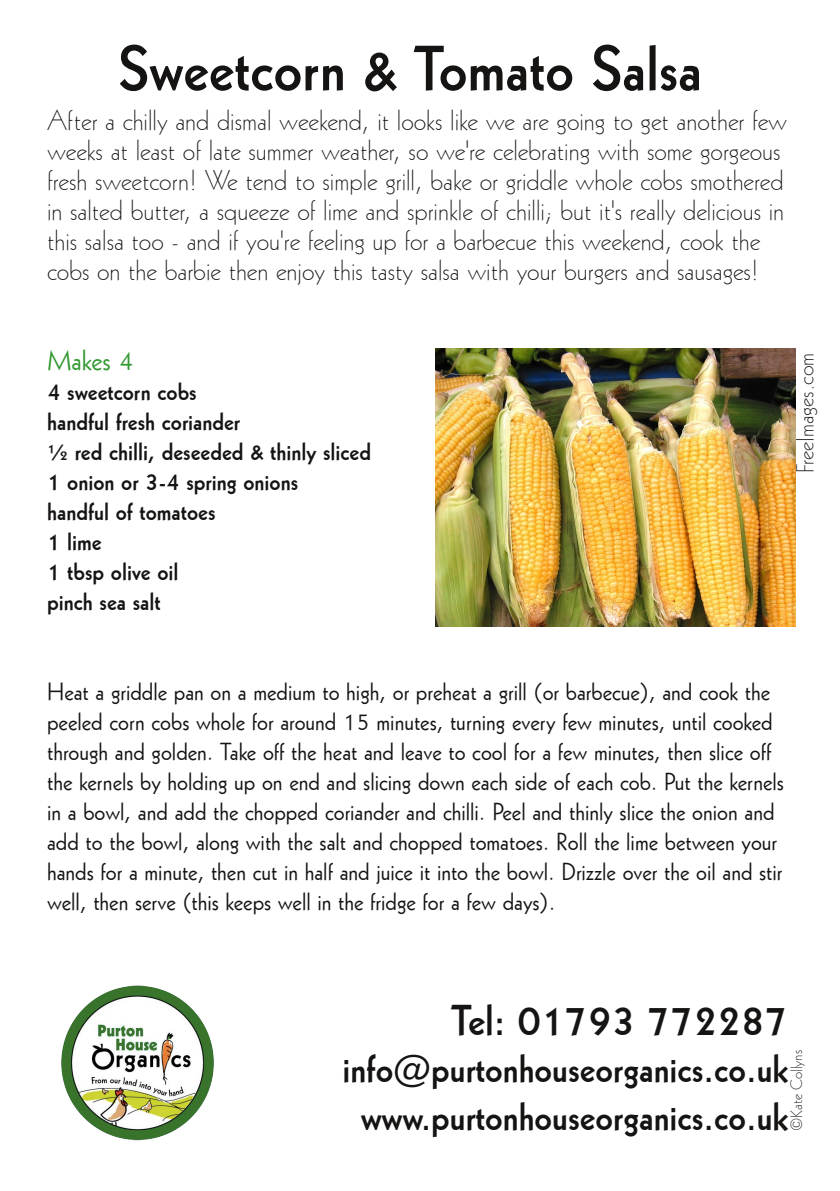
<style>
.page{position:relative;width:840px;height:1191px;background:#fff}
.page>*{position:absolute;margin:0;border:0;box-sizing:border-box;transform-origin:0 0}
.t1{font:62px "Geometric 231 BT Bold C";color:#161413}
.t2{font:42px "Geometric 231 BT Bold C";color:#161413}
.t3{font:38px/47.4px "Geometric 231 BT Bold C";color:#161413;text-align:center}
.t4{font:28px/30px "Geometric 231 BT Light C";color:#161413}
.t5{font:28px "Geometric 231 BT Roman C";color:#393}
.t6{font:24px/30px "Geometric 231 BT Roman C";color:#161413}
.t7{font:24px/30px "Geometric 231 BT Bold C";color:#161413}
.t8{font:24px "Geometric 231 BT Light C";color:#161413}
.t9{font:16px "Geometric 231 BT Light C";color:#161413}
</style>
<div class="page">
<img style="left:61px;top:985px;width:154px;height:156px">
<img style="left:435px;top:348px;width:360px;height:278px">
<h1 class="t1" style="left:118px;top:27px;width:585px">Sweetcorn &amp; Tomato Salsa</h1>
<p class="t4" style="left:47px;top:105px;width:741px">After a chilly and dismal weekend, it looks like we are going to get another few weeks at least of late summer weather, so we're celebrating with some gorgeous fresh sweetcorn! We tend to simple grill, bake or griddle whole cobs smothered in salted butter, a squeeze of lime and sprinkle of chilli; but it's really delicious in this salsa too - and if you're feeling up for a barbecue this weekend, cook the cobs on the barbie then enjoy this tasty salsa with your burgers and sausages!</p>
<p class="t5" style="left:47px;top:342px;width:88px">Makes 4</p>
<p class="t7" style="left:47px;top:376px;width:325px">4 sweetcorn cobs<br>handful fresh coriander<br>½ red chilli, deseeded &amp; thinly sliced<br>1 onion or 3-4 spring onions<br>handful of tomatoes<br>1 lime<br>1 tbsp olive oil<br>pinch sea salt</p>
<p class="t8" style="left:789px;top:473px;width:122px;rotate:-90deg">FreeImages.com</p>
<p class="t6" style="left:47px;top:676px;width:737px">Heat a griddle pan on a medium to high, or preheat a grill (or barbecue), and cook the peeled corn cobs whole for around 15 minutes, turning every few minutes, until cooked through and golden. Take off the heat and leave to cool for a few minutes, then slice off the kernels by holding up on end and slicing down each side of each cob. Put the kernels in a bowl, and add the chopped coriander and chilli. Peel and thinly slice the onion and add to the bowl, along with the salt and chopped tomatoes. Roll the lime between your hands for a minute, then cut in half and juice it into the bowl. Drizzle over the oil and stir well, then serve (this keeps well in the fridge for a few days).</p>
<h2 class="t2" style="left:451px;top:992px;width:338px">Tel: 01793 772287</h2>
<h3 class="t3" style="left:342px;top:1044px;width:447px">info@purtonhouseorganics.co.uk www.purtonhouseorganics.co.uk</h3>
<p class="t9" style="left:785px;top:1131px;width:82px;rotate:-90deg">©Kate Collyns</p>
</div>
